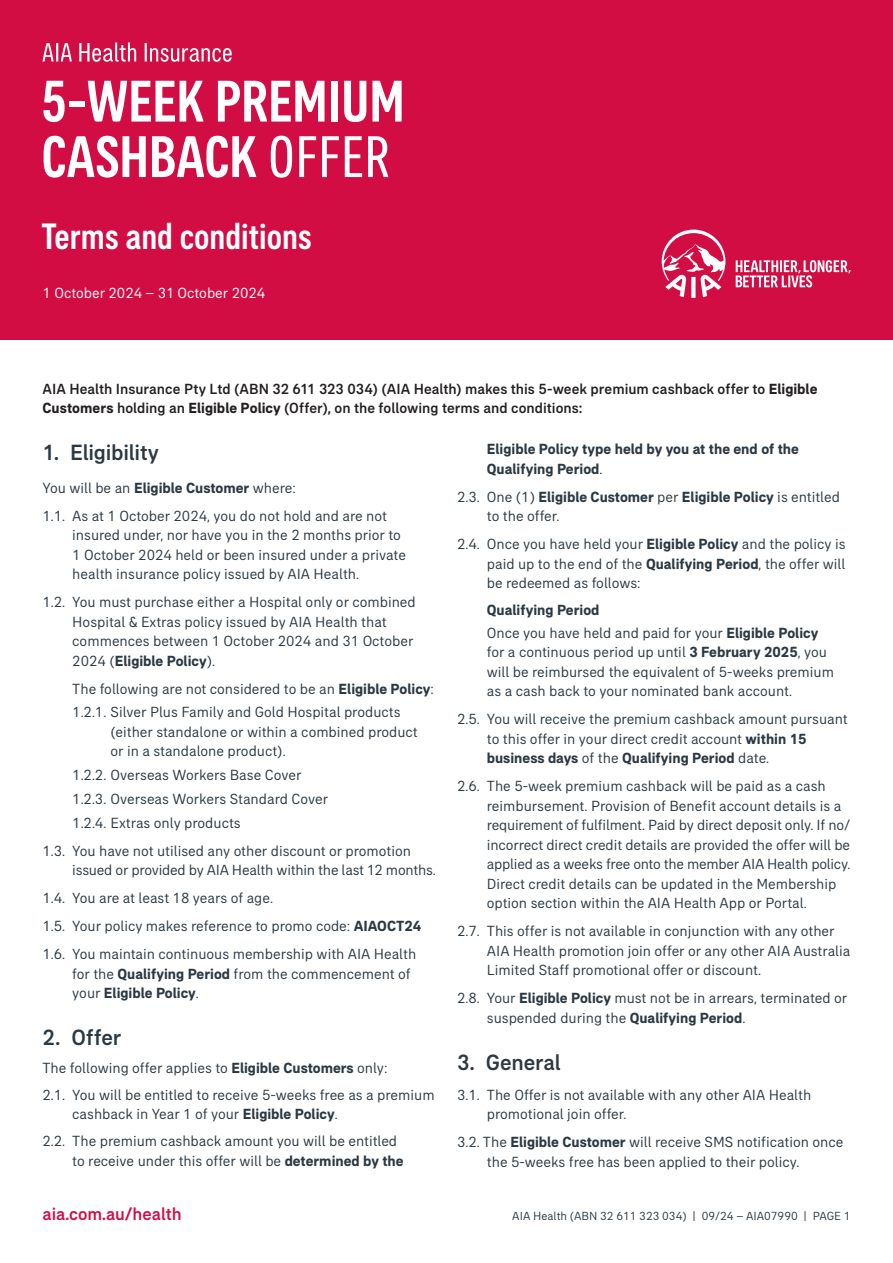
<style>
.page{position:relative;width:893px;height:1263px;background:#fff}
.page>*{position:absolute;margin:0;border:0;box-sizing:border-box;transform-origin:0 0}
.t1{font:500 condensed 60px/55.5px "AIA Everest";color:#fff}
.t2{font:500 condensed 37.5px "AIA Everest";color:#fff}
.t3{font:500 22.5px "AIA Everest";letter-spacing:-.01em;color:#2b3944}
.t4{font:500 18px "AIA Everest";color:#d20d44}
.t5{font:15px/19.5px "AIA Everest";color:#2b3944}
.t6{font:500 15px/19.5px "AIA Everest";letter-spacing:.005em;color:#231f20}
.t7{font:700 15px/19.5px "AIA Everest";color:#2b3944}
.t8{font:15px "AIA Everest";color:#fff}
.t9{font:12px "AIA Everest";color:#2b3944}
.s1{font-weight:400}
.s2{font-weight:700}
</style>
<div class="page">
<div style="left:0;top:0;width:893px;height:340px;background:#d20d44"></div>
<svg style="left:662px;top:230px;width:188px;height:68px"></svg>
<svg style="left:43px;top:43px;width:189px;height:19px"></svg>
<h1 class="t1" style="left:41px;top:73px;width:365px">5-WEEK PREMIUM<br>CASHBACK <span class="s1">OFFER</span></h1>
<h2 class="t2" style="left:41px;top:215px;width:272px">Terms and conditions</h2>
<p class="t8" style="left:43px;top:284px;width:224px">1 October 2024 – 31 October 2024</p>
<p class="t6" style="left:43px;top:379px;width:776px">AIA Health Insurance Pty Ltd (ABN 32 611 323 034) (AIA Health) makes this 5-week premium cashback offer to <span class="s2">Eligible<br>Customers</span> holding an <span class="s2">Eligible Policy</span> (Offer), on the following terms and conditions:</p>
<h3 class="t3" style="left:43px;top:440px;width:118px">1. Eligibility</h3>
<p class="t5" style="left:43px;top:473px;width:346px;line-height:28px">You will be an <span class="s2">Eligible Customer</span> where:<br>1.1. As at 1 October 2024, you do not hold and are not</p>
<p class="t5" style="left:72px;top:525px;width:335px">insured under, nor have you in the 2 months prior to<br>1 October 2024 held or been insured under a private health insurance policy issued by AIA Health.</p>
<p class="t5" style="left:72px;top:592px;width:345px;text-indent:-30px">1.2. You must purchase either a Hospital only or combined Hospital &amp; Extras policy issued by AIA Health that commences between 1 October 2024 and 31 October 2024 (<span class="s2">Eligible Policy</span>).</p>
<p class="t5" style="left:72px;top:676px;width:363px;line-height:23.7px">The following are not considered to be an <span class="s2">Eligible Policy</span>:<br>1.2.1. Silver Plus Family and Gold Hospital products</p>
<p class="t5" style="left:111px;top:722px;width:309px">(either standalone or within a combined product or in a standalone product).</p>
<p class="t5" style="left:72px;top:763px;width:257px;line-height:23.7px">1.2.2. Overseas Workers Base Cover<br>1.2.3. Overseas Workers Standard Cover<br>1.2.4. Extras only products</p>
<p class="t5" style="left:72px;top:840px;width:365px;text-indent:-30px">1.3. You have not utilised any other discount or promotion issued or provided by AIA Health within the last 12 months.</p>
<p class="t5" style="left:43px;top:884px;width:380px;line-height:28px">1.4. You are at least 18 years of age.<br>1.5. Your policy makes reference to promo code: <span class="s2">AIAOCT24<br></span>1.6. You maintain continuous membership with AIA Health</p>
<p class="t5" style="left:72px;top:963px;width:340px">for the <span class="s2">Qualifying Period</span> from the commencement of your <span class="s2">Eligible Policy</span>.</p>
<h3 class="t3" style="left:43px;top:1024px;width:80px">2. Offer</h3>
<p class="t5" style="left:43px;top:1054px;width:394px;line-height:27px">The following offer applies to <span class="s2">Eligible Customers</span> only:<br>2.1. You will be entitled to receive 5-weeks free as a premium</p>
<p class="t5" style="left:43px;top:1100px;width:356px;line-height:27px;text-indent:30px">cashback in Year 1 of your <span class="s2">Eligible Policy</span>.<br>2.2. The premium cashback amount you will be entitled</p>
<p class="t5" style="left:72px;top:1151px;width:333px">to receive under this offer will be <span class="s2">determined by the</span></p>
<p class="t7" style="left:487px;top:439px;width:314px">Eligible Policy type held by you at the end of the<br>Qualifying Period<span class="s1">.</span></p>
<p class="t5" style="left:487px;top:487px;width:355px;text-indent:-30px">2.3. One (1) <span class="s2">Eligible Customer</span> per <span class="s2">Eligible Policy</span> is entitled to the offer.</p>
<p class="t5" style="left:487px;top:534px;width:360px;text-align:justify;text-indent:-30px">2.4. Once you have held your <span class="s2">Eligible Policy</span> and the policy is paid up to the end of the <span class="s2">Qualifying Period</span>, the offer will be redeemed as follows:</p>
<p class="t7" style="left:487px;top:598px;width:333px;line-height:22.6px">Qualifying Period<br><span class="s1">Once you have held and paid for your</span> Eligible Policy</p>
<p class="t5" style="left:487px;top:642px;width:349px">for a continuous period up until <span class="s2">3 February 2025</span>, you will be reimbursed the equivalent of 5-weeks premium as a cash back to your nominated bank account.</p>
<p class="t5" style="left:487px;top:709px;width:362px;text-indent:-30px">2.5. You will receive the premium cashback amount pursuant to this offer in your direct credit account <span class="s2">within 15 business days</span> of the <span class="s2">Qualifying Period</span> date.</p>
<p class="t5" style="left:487px;top:776px;width:365px;text-indent:-30px">2.6. The 5-week premium cashback will be paid as a cash reimbursement. Provision of Benefit account details is a requirement of fulfilment. Paid by direct deposit only. If no/ incorrect direct credit details are provided the offer will be applied as a weeks free onto the member AIA Health policy.<br>Direct credit details can be updated in the Membership option section within the AIA Health App or Portal.</p>
<p class="t5" style="left:487px;top:921px;width:365px;text-indent:-30px">2.7. This offer is not available in conjunction with any other<br>AIA Health promotion join offer or any other AIA Australia<br>Limited Staff promotional offer or discount.</p>
<p class="t5" style="left:487px;top:988px;width:362px;text-indent:-30px">2.8. Your <span class="s2">Eligible Policy</span> must not be in arrears, terminated or suspended during the <span class="s2">Qualifying Period</span>.</p>
<h3 class="t3" style="left:457px;top:1049px;width:105px">3. General</h3>
<p class="t5" style="left:487px;top:1085px;width:326px;text-indent:-30px">3.1. The Offer is not available with any other AIA Health promotional join offer.</p>
<p class="t5" style="left:487px;top:1132px;width:358px;text-indent:-30px">3.2. The <span class="s2">Eligible Customer</span> will receive SMS notification once the 5-weeks free has been applied to their policy.</p>
<p class="t4" style="left:43px;top:1204px;width:141px">aia.com.au/health</p>
<p class="t9" style="left:512px;top:1209px;width:340px">AIA Health (ABN 32 611 323 034) | 09/24 – AIA07990 | PAGE 1</p>
</div>
